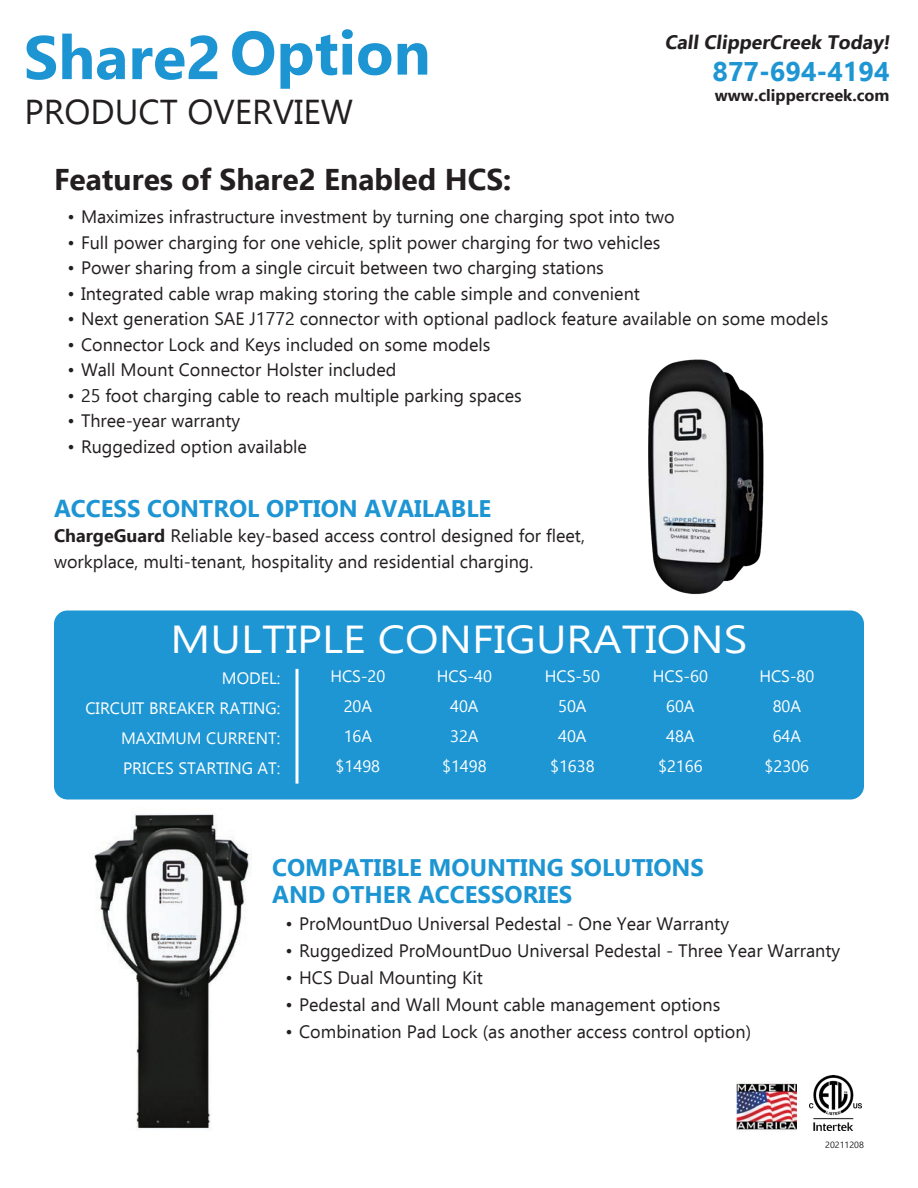
<style>
.page{position:relative;width:918px;height:1188px;background:#fff}
.page>*{position:absolute;margin:0;border:0;box-sizing:border-box;transform-origin:0 0}
.t1{font:700 61.5px "Ebrima";color:#1d95d3}
.t2{font:39px "Ebrima";color:#fff;scale:1.14 1}
.t3{font:34.5px "Ebrima";color:#231f20}
.t4{font:700 30px "Ebrima";color:#231f20}
.t5{font:700 27px "Ebrima";color:#1e96d3}
.t6{font:700 24px "Ebrima";color:#1d95d3}
.t7{font:700 19.5px "Ebrima";color:#231f20}
.t8{font:18px/25.5px "Ebrima";color:#231f20}
.t9{font:16.5px "Ebrima";color:#fff}
.t10{font:700 16.35px "Ebrima";color:#231f20}
.t11{font:9px "Ebrima";color:#231f20}
.s1{font-weight:700}
</style>
<div class="page">
<img style="left:648px;top:359px;width:116px;height:236px">
<div style="left:54px;top:610px;width:810px;height:190px;background:#1e96d3;border-radius:14px"></div>
<hr style="left:296px;top:669px;width:2px;height:115px;background:#fff">
<img style="left:810px;top:1076px;width:52px;height:54px">
<img style="left:736px;top:1081px;width:61px;height:49px">
<img style="left:94px;top:814px;width:158px;height:316px">
<p class="t1" style="left:24px;top:7px;width:409px">Share2Option</p>
<p class="t3" style="left:25px;top:87px;width:330px">PRODUCT OVERVIEW</p>
<p class="t7" style="left:665px;top:27px;width:230px">Call ClipperCreek Today!</p>
<p class="t5" style="left:713px;top:50px;width:179px">877-694-4194</p>
<p class="t10" style="left:715px;top:82px;width:176px">www.clippercreek.com</p>
<p class="t4" style="left:54px;top:156px;width:459px">Features of Share2 Enabled HCS:</p>
<p class="t8" style="left:68px;top:203px;width:609px">• Maximizes infrastructure investment by turning one charging spot into two</p>
<p class="t8" style="left:68px;top:229px;width:595px">• Full power charging for one vehicle, split power charging for two vehicles</p>
<p class="t8" style="left:68px;top:254px;width:538px">• Power sharing from a single circuit between two charging stations</p>
<p class="t8" style="left:68px;top:280px;width:574px">• Integrated cable wrap making storing the cable simple and convenient</p>
<p class="t8" style="left:68px;top:305px;width:762px">• Next generation SAE J1772 connector with optional padlock feature available on some models</p>
<p class="t8" style="left:68px;top:331px;width:425px">• Connector Lock and Keys included on some models</p>
<p class="t8" style="left:68px;top:356px;width:330px">• Wall Mount Connector Holster included</p>
<p class="t8" style="left:68px;top:382px;width:456px">• 25 foot charging cable to reach multiple parking spaces</p>
<p class="t8" style="left:68px;top:407px;width:174px">• Three-year warranty</p>
<p class="t8" style="left:68px;top:433px;width:241px">• Ruggedized option available</p>
<p class="t6" style="left:54px;top:489px;width:439px">ACCESS CONTROL OPTION AVAILABLE</p>
<p class="t8" style="left:54px;top:523px;width:532px"><span class="s1">ChargeGuard</span> Reliable key-based access control designed for fleet, workplace, multi-tenant, hospitality and residential charging.</p>
<p class="t2" style="left:171px;top:610px;width:507px">MULTIPLE CONFIGURATIONS</p>
<p class="t9" style="left:330px;top:664px;width:57px">HCS-20</p>
<p class="t9" style="left:437px;top:664px;width:57px">HCS-40</p>
<p class="t9" style="left:545px;top:664px;width:57px">HCS-50</p>
<p class="t9" style="left:653px;top:664px;width:57px">HCS-60</p>
<p class="t9" style="left:759px;top:664px;width:57px">HCS-80</p>
<p class="t9" style="left:344px;top:694px;width:30px">20A</p>
<p class="t9" style="left:450px;top:694px;width:30px">40A</p>
<p class="t9" style="left:558px;top:694px;width:30px">50A</p>
<p class="t9" style="left:666px;top:694px;width:30px">60A</p>
<p class="t9" style="left:773px;top:694px;width:30px">80A</p>
<p class="t9" style="left:344px;top:724px;width:30px">16A</p>
<p class="t9" style="left:450px;top:724px;width:30px">32A</p>
<p class="t9" style="left:558px;top:724px;width:30px">40A</p>
<p class="t9" style="left:666px;top:724px;width:30px">48A</p>
<p class="t9" style="left:773px;top:724px;width:30px">64A</p>
<p class="t9" style="left:336px;top:754px;width:46px">$1498</p>
<p class="t9" style="left:442px;top:754px;width:46px">$1498</p>
<p class="t9" style="left:550px;top:754px;width:46px">$1638</p>
<p class="t9" style="left:658px;top:754px;width:46px">$2166</p>
<p class="t9" style="left:765px;top:754px;width:46px">$2306</p>
<p class="t9" style="left:222px;top:666px;width:60px">MODEL:</p>
<p class="t9" style="left:85px;top:696px;width:196px">CIRCUIT BREAKER RATING:</p>
<p class="t9" style="left:121px;top:726px;width:161px">MAXIMUM CURRENT:</p>
<p class="t9" style="left:123px;top:756px;width:159px">PRICES STARTING AT:</p>
<p class="t6" style="left:272px;top:848px;width:433px">COMPATIBLE MOUNTING SOLUTIONS</p>
<p class="t6" style="left:272px;top:875px;width:302px">AND OTHER ACCESSORIES</p>
<p class="t8" style="left:286px;top:910px;width:445px">• ProMountDuo Universal Pedestal - One Year Warranty</p>
<p class="t8" style="left:286px;top:937px;width:556px">• Ruggedized ProMountDuo Universal Pedestal - Three Year Warranty</p>
<p class="t8" style="left:286px;top:964px;width:199px">• HCS Dual Mounting Kit</p>
<p class="t8" style="left:286px;top:991px;width:436px">• Pedestal and Wall Mount cable management options</p>
<p class="t8" style="left:286px;top:1018px;width:467px">• Combination Pad Lock (as another access control option)</p>
<p class="t11" style="left:825px;top:1138px;width:40px">20211208</p>
</div>
